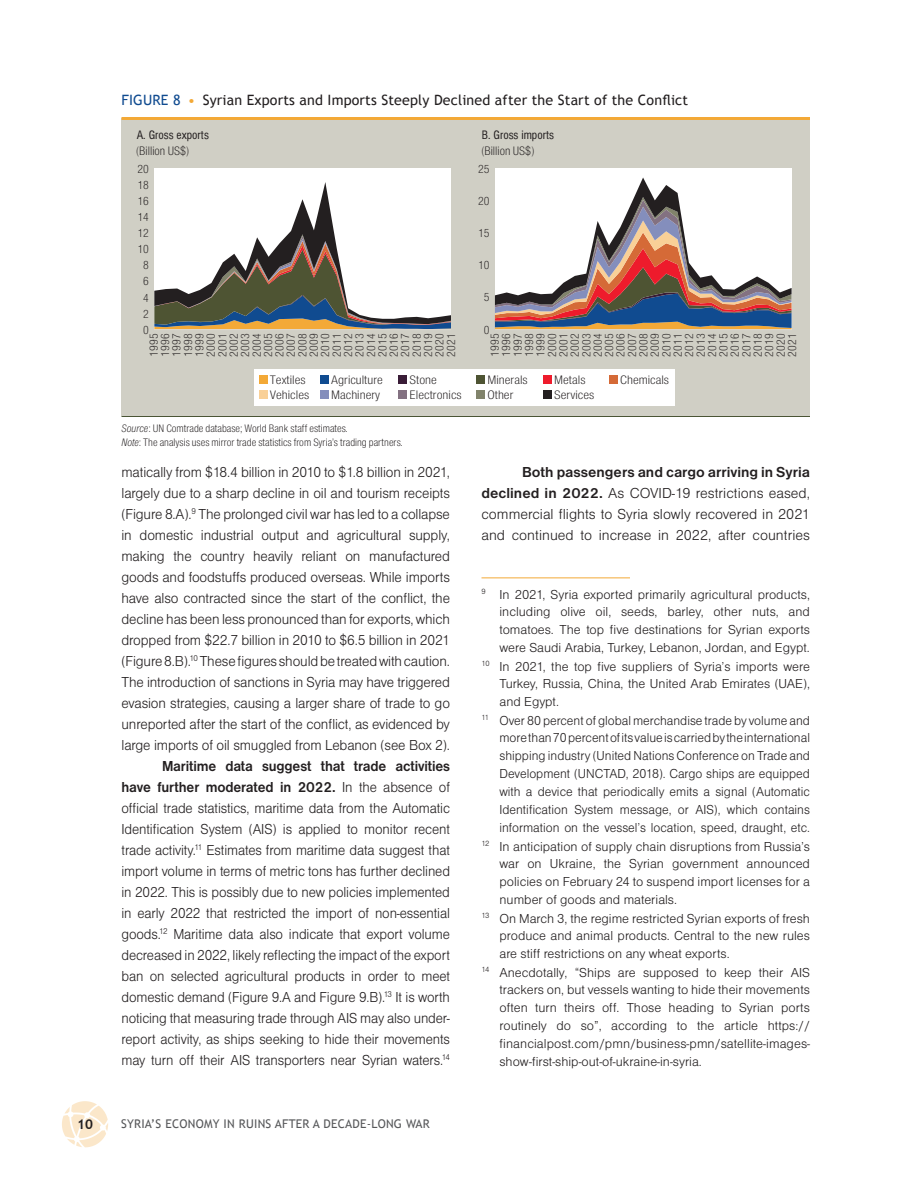
<style>
.page{position:relative;width:918px;height:1188px;background:#fff}
.page>*{position:absolute;margin:0;border:0;box-sizing:border-box;transform-origin:0 0}
.t1{font:300 15px/21px "Nimbus Sans D";letter-spacing:-.01em;color:#231f20;text-align:justify;scale:.94 1}
.t2{font:300 15px/21px "Nimbus Sans D";letter-spacing:-.01em;color:#231f20;text-align:justify;scale:.96 1}
.t3{font:300 15px/21px "Nimbus Sans D";letter-spacing:-.01em;color:#231f20;text-align:justify}
.t4{font:14.25px "Trebuchet MS";letter-spacing:.01em;color:#231f20}
.t5{font:300 13.5px "Nimbus Sans D";color:#231f20}
.t6{font:300 13.5px "Nimbus Sans D";color:#231f20;scale:.96 1}
.t7{font:700 13.5px "Trebuchet MS";color:#231f20}
.t8{font:300 condensed 12.75px "Nimbus Sans D";color:#231f20;scale:1.1 1}
.t9{font:condensed 12.75px "Nimbus Sans D";color:#231f20}
.t10{font:300 condensed 12.75px "Nimbus Sans D";color:#231f20}
.t11{font:300 condensed 12px/11.4px "Nimbus Sans D";color:#231f20;text-align:justify}
.t12{font:12px "Trebuchet MS";letter-spacing:.02em;color:#57585a}
.t13{font:300 condensed 11.25px/13.5px "Nimbus Sans D";color:#231f20}
.s1{color:#104b90}
.s2{color:#f3a937}
.s3{font-style:italic}
.s4{font-weight:700}
</style>
<div class="page">
<svg style="left:62px;top:1101px;width:46px;height:46px"></svg>
<hr style="left:482px;top:578px;width:148px;height:1px;background:#f3a937">
<hr style="left:122px;top:117px;width:688px;height:3px;background:#f3a937">
<hr style="left:122px;top:416px;width:688px;height:1px;background:#2e3b16">
<div style="left:122px;top:120px;width:688px;height:296px;background:#d0cfc5"></div>
<div style="left:154px;top:168px;width:297px;height:162px;background:#fff"></div>
<div style="left:255px;top:369px;width:420px;height:37px;background:#fff"></div>
<div style="left:495px;top:168px;width:297px;height:162px;background:#fff"></div>
<div style="left:259px;top:375px;width:9px;height:9px;background:#f3a937"></div>
<div style="left:320px;top:375px;width:9px;height:9px;background:#104b90"></div>
<div style="left:398px;top:375px;width:9px;height:9px;background:#391c37"></div>
<div style="left:476px;top:375px;width:9px;height:9px;background:#4e5433"></div>
<div style="left:543px;top:375px;width:9px;height:9px;background:#ee1b2c"></div>
<div style="left:609px;top:375px;width:9px;height:9px;background:#d56a37"></div>
<div style="left:259px;top:390px;width:9px;height:9px;background:#f9d097"></div>
<div style="left:320px;top:390px;width:9px;height:9px;background:#848ebc"></div>
<div style="left:398px;top:390px;width:9px;height:9px;background:#837181"></div>
<div style="left:476px;top:390px;width:9px;height:9px;background:#81836b"></div>
<div style="left:543px;top:390px;width:9px;height:9px;background:#231f20"></div>
<svg style="left:154px;top:182px;width:297px;height:147px"></svg>
<hr style="left:154px;top:329px;width:297px;height:1px;background:#dad9d8">
<svg style="left:495px;top:178px;width:297px;height:151px"></svg>
<hr style="left:495px;top:329px;width:297px;height:1px;background:#dad9d8">
<p class="t4" style="left:122px;top:92px;width:568px"><span class="s1">FI GURE 8</span> <span class="s2">•</span> Syrian Exports and I mports Steeply Declined after the Start of the Conflict</p>
<p class="t9" style="left:137px;top:128px;width:74px">A. Gross exports</p>
<p class="t10" style="left:136px;top:144px;width:55px">(Billion US$)</p>
<p class="t11" style="left:138px;top:161px;width:13px;line-height:16px;text-align:center">20<br>18<br>16<br>14<br>12<br>10<br>8<br>6<br>4</p>
<p class="t11" style="left:143px;top:308px;width:7px">2</p>
<p class="t9" style="left:482px;top:128px;width:74px">B. Gross imports</p>
<p class="t10" style="left:481px;top:144px;width:55px">(Billion US$)</p>
<p class="t11" style="left:478px;top:163px;width:13px">25</p>
<p class="t11" style="left:478px;top:195px;width:13px">20</p>
<p class="t11" style="left:478px;top:227px;width:13px">15</p>
<p class="t11" style="left:478px;top:259px;width:13px">10</p>
<p class="t11" style="left:484px;top:292px;width:7px">5</p>
<p class="t11" style="left:143px;top:324px;width:7px">0</p>
<p class="t11" style="left:484px;top:324px;width:7px">0</p>
<p class="t11" style="left:148px;top:357px;width:24px;rotate:-90deg">1995<br>1996<br>1997<br>1998<br>1999<br>2000<br>2001<br>2002<br>2003<br>2004<br>2005<br>2006<br>2007<br>2008<br>2009<br>2010<br>2011<br>2012<br>2013<br>2014<br>2015<br>2016<br>2017<br>2018<br>2019<br>2020<br>2021</p>
<p class="t11" style="left:489px;top:357px;width:24px;rotate:-90deg">1995<br>1996<br>1997<br>1998<br>1999<br>2000<br>2001<br>2002<br>2003<br>2004<br>2005<br>2006<br>2007<br>2008<br>2009<br>2010<br>2011<br>2012<br>2013<br>2014<br>2015<br>2016<br>2017<br>2018<br>2019<br>2020<br>2021</p>
<p class="t8" style="left:270px;top:373px;width:34px">Textiles</p>
<p class="t8" style="left:331px;top:373px;width:49px">Agriculture</p>
<p class="t8" style="left:410px;top:373px;width:26px">Stone</p>
<p class="t8" style="left:487px;top:373px;width:38px">Minerals</p>
<p class="t8" style="left:554px;top:373px;width:30px">Metals</p>
<p class="t8" style="left:620px;top:373px;width:46px">Chemicals</p>
<p class="t8" style="left:270px;top:388px;width:37px">Vehicles</p>
<p class="t8" style="left:331px;top:388px;width:46px">Machinery</p>
<p class="t8" style="left:410px;top:388px;width:49px">Electronics</p>
<p class="t8" style="left:487px;top:388px;width:25px">Other</p>
<p class="t8" style="left:554px;top:388px;width:38px">Services</p>
<p class="t13" style="left:122px;top:422px;width:283px"><span class="s3">Source</span>: UN Comtrade database; World Bank staff estimates.<br><span class="s3">Note</span>: The analysis uses mirror trade statistics from Syria’s trading partners.</p>
<p class="t2" style="left:121px;top:461px;width:344px">matically from $18.4 billion in 2010 to $1.8 billion in 2021, largely due to a sharp decline in oil and tourism receipts (Figure 8.A).<sup>9</sup> The prolonged civil war has led to a collapse in domestic industrial output and agricultural supply, making the country heavily reliant on manufactured goods and foodstuffs produced overseas. While imports have also contracted since the start of the conflict, the decline has been less pronounced than for exports, which dropped from $22.7 billion in 2010 to $6.5 billion in 2021 (Figure 8.B).<sup>10</sup> These figures should be treated with caution.<br>The introduction of sanctions in Syria may have triggered evasion strategies, causing a larger share of trade to go unreported after the start of the conflict, as evidenced by large imports of oil smuggled from Lebanon (see Box 2).</p>
<p class="t1" style="left:122px;top:755px;width:351px;text-indent:40px"><span class="s4">Maritime data suggest that trade activities have further moderated in 2022.</span> In the absence of official trade statistics, maritime data from the Automatic Identification System (AIS) is applied to monitor recent trade activity.<sup>11</sup> Estimates from maritime data suggest that import volume in terms of metric tons has further declined in 2022. This is possibly due to new policies implemented in early 2022 that restricted the import of non-essential goods.<sup>12</sup> Maritime data also indicate that export volume decreased in 2022, likely reflecting the impact of the export ban on selected agricultural products in order to meet domestic demand (Figure 9.A and Figure 9.B).<sup>13</sup> It is worth noticing that measuring trade through AIS may also under&shy;report activity, as ships seeking to hide their movements may turn off their AIS transporters near Syrian waters.<sup>14</sup></p>
<p class="t7" style="left:77px;top:1116px;width:17px">10</p>
<p class="t12" style="left:121px;top:1117px;width:310px">SYRIA’S ECONOMY IN RUINS AFTER A DECADE-LONG WAR</p>
<p class="t3" style="left:482px;top:461px;width:330px;text-indent:40px"><span class="s4">Both passengers and cargo arriving in Syria declined in 2022.</span> As COVID-19 restrictions eased, commercial flights to Syria slowly recovered in 2021 and continued to increase in 2022, after countries</p>
<p class="t5" style="left:482px;top:587px;width:330px"><sup>9</sup> In 2021, Syria exported primarily agricultural products,</p>
<p class="t5" style="left:500px;top:605px;width:312px">including olive oil, seeds, barley, other nuts, and</p>
<p class="t5" style="left:500px;top:623px;width:312px">tomatoes. The top five destinations for Syrian exports</p>
<p class="t5" style="left:500px;top:641px;width:312px">were Saudi Arabia, Turkey, Lebanon, Jordan, and Egypt.</p>
<p class="t5" style="left:482px;top:659px;width:330px"><sup>10</sup> In 2021, the top five suppliers of Syria’s imports were</p>
<p class="t5" style="left:500px;top:677px;width:312px">Turkey, Russia, China, the United Arab Emirates (UAE),</p>
<p class="t5" style="left:500px;top:695px;width:61px">and Egypt.</p>
<p class="t6" style="left:482px;top:713px;width:344px"><sup>11</sup> Over 80 percent of global merchandise trade by volume and</p>
<p class="t6" style="left:500px;top:731px;width:325px">more than 70 percent of its value is carried by the international</p>
<p class="t6" style="left:500px;top:749px;width:325px">shipping industry (United Nations Conference on Trade and</p>
<p class="t6" style="left:500px;top:767px;width:325px">Development (UNCTAD, 2018). Cargo ships are equipped</p>
<p class="t6" style="left:500px;top:785px;width:325px">with a device that periodically emits a signal (Automatic</p>
<p class="t6" style="left:500px;top:803px;width:325px">Identification System message, or AIS), which contains</p>
<p class="t6" style="left:500px;top:821px;width:325px">information on the vessel’s location, speed, draught, etc.</p>
<p class="t5" style="left:482px;top:839px;width:330px"><sup>12</sup> In anticipation of supply chain disruptions from Russia’s</p>
<p class="t5" style="left:500px;top:857px;width:312px">war on Ukraine, the Syrian government announced</p>
<p class="t5" style="left:500px;top:875px;width:312px">policies on February 24 to suspend import licenses for a</p>
<p class="t5" style="left:500px;top:893px;width:179px">number of goods and materials.</p>
<p class="t5" style="left:482px;top:911px;width:330px"><sup>13</sup> On March 3, the regime restricted Syrian exports of fresh</p>
<p class="t5" style="left:500px;top:929px;width:312px">produce and animal products. Central to the new rules</p>
<p class="t5" style="left:500px;top:947px;width:232px">are stiff restrictions on any wheat exports.</p>
<p class="t5" style="left:482px;top:965px;width:330px"><sup>14</sup> Anecdotally, “Ships are supposed to keep their AIS</p>
<p class="t5" style="left:500px;top:983px;width:312px">trackers on, but vessels wanting to hide their movements</p>
<p class="t5" style="left:500px;top:1001px;width:312px">often turn theirs off. Those heading to Syrian ports</p>
<p class="t5" style="left:500px;top:1019px;width:312px">routinely do so”, according to the article https://</p>
<p class="t5" style="left:500px;top:1037px;width:312px">financialpost.com/pmn/business-pmn/satellite-images-</p>
<p class="t5" style="left:500px;top:1055px;width:204px">show-first-ship-out-of-ukraine-in-syria.</p>
</div>
